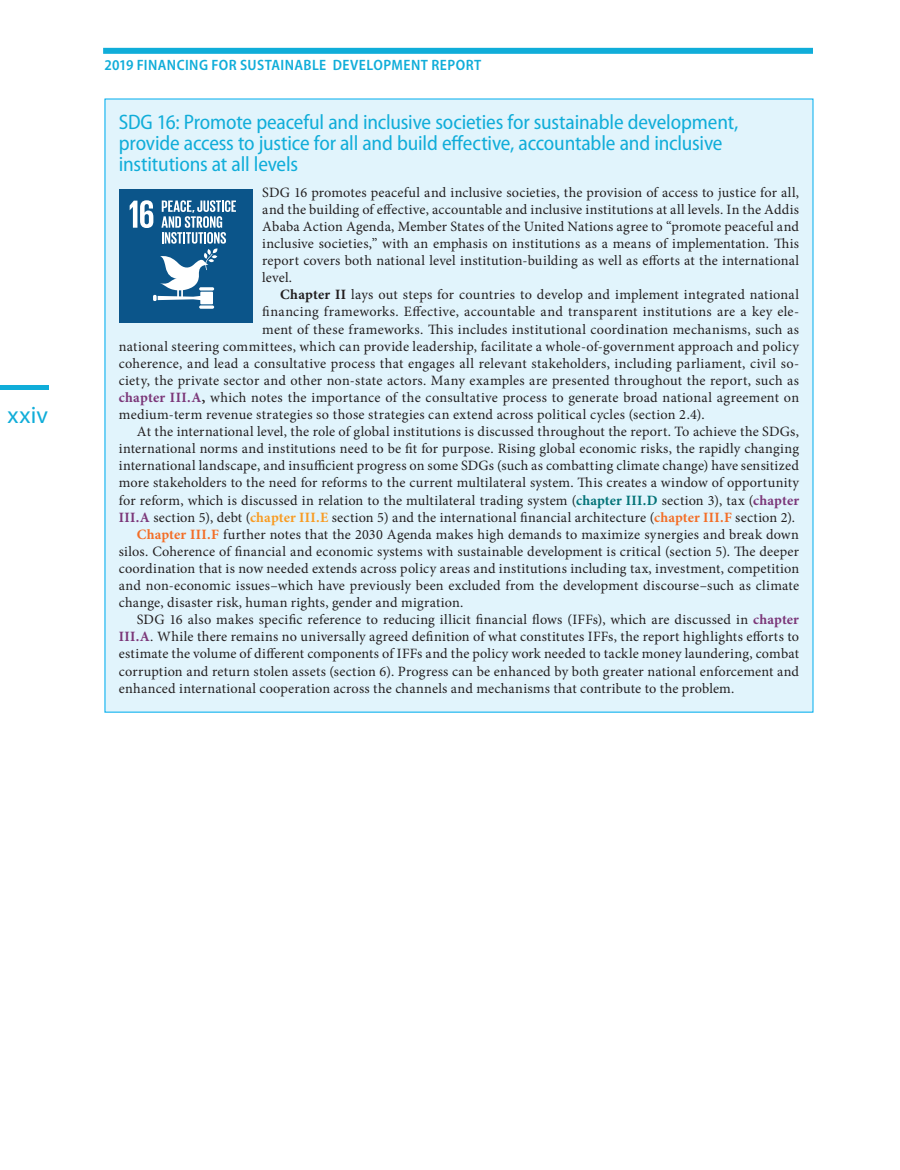
<style>
.page{position:relative;width:900px;height:1170px;background:#fff}
.page>*{position:absolute;margin:0;border:0;box-sizing:border-box;transform-origin:0 0}
.t1{font:24px "Myriad Pro";color:#10add9}
.t2{font:semi-condensed 21px/21px "Myriad Pro";letter-spacing:-.01em;color:#10add9}
.t3{font:600 semi-condensed 15px "Myriad Pro";letter-spacing:.03em;color:#10add9}
.t4{font:14.25px/17.1px "Minion Pro";letter-spacing:.015em;color:#231f20;text-align:justify}
.s1{font-weight:700}
.s2{font-weight:700;color:#7b3779}
.s3{font-weight:700;color:#027377}
.s4{font-weight:700;color:#f89c24}
.s5{font-weight:700;color:#f36e27}
</style>
<div class="page">
<hr style="left:0;top:386px;width:49px;height:4px;background:#10add9">
<div style="left:103px;top:48px;width:710px;height:6px;background:#10add9"></div>
<div style="left:105px;top:99px;width:708px;height:613px;background:#e1f4fc"></div>
<div style="left:120px;top:190px;width:133px;height:133px;background:#0b558a"></div>
<svg style="left:199px;top:305px;width:15px;height:4px"></svg>
<svg style="left:130px;top:200px;width:106px;height:104px"></svg>
<h1 class="t1" style="left:8px;top:400px;width:42px">xxiv</h1>
<p class="t3" style="left:105px;top:56px;width:378px">2019 FINANCING FOR SUSTAINABLE DEVELOPMENT REPORT</p>
<h2 class="t2" style="left:119px;top:112px;width:621px">SDG 16: Promote peaceful and inclusive societies for sustainable development, provide access to justice for all and build effective, accountable and inclusive institutions at all levels</h2>
<p class="t4" style="left:262px;top:184px;width:538px">SDG 16 promotes peaceful and inclusive societies, the provision of access to justice for all, and the building of effective, accountable and inclusive institutions at all levels. In the Addis Ababa Action Agenda, Member States of the United Nations agree to “promote peaceful and inclusive societies,” with an emphasis on institutions as a means of implementation. This report covers both national level institution-building as well as efforts at the international level.</p>
<p class="t4" style="left:280px;top:286px;width:520px"><span class="s1">Chapter II</span> lays out steps for countries to develop and implement integrated national</p>
<p class="t4" style="left:262px;top:303px;width:538px">financing frameworks. Effective, accountable and transparent institutions are a key ele-</p>
<p class="t4" style="left:262px;top:320px;width:538px">ment of these frameworks. This includes institutional coordination mechanisms, such as</p>
<p class="t4" style="left:119px;top:338px;width:682px">national steering committees, which can provide leadership, facilitate a whole-of-government approach and policy</p>
<p class="t4" style="left:119px;top:355px;width:682px">coherence, and lead a consultative process that engages all relevant stakeholders, including parliament, civil so-</p>
<p class="t4" style="left:119px;top:372px;width:682px">ciety, the private sector and other non-state actors. Many examples are presented throughout the report, such as</p>
<p class="t4" style="left:119px;top:389px;width:682px"><span class="s2">chapter III.A</span><span class="s1">,</span> which notes the importance of the consultative process to generate broad national agreement on</p>
<p class="t4" style="left:119px;top:406px;width:587px">medium-term revenue strategies so those strategies can extend across political cycles (section 2.4).</p>
<p class="t4" style="left:137px;top:423px;width:664px">At the international level, the role of global institutions is discussed throughout the report. To achieve the SDGs,</p>
<p class="t4" style="left:119px;top:440px;width:682px">international norms and institutions need to be fit for purpose. Rising global economic risks, the rapidly changing</p>
<p class="t4" style="left:119px;top:457px;width:682px">international landscape, and insufficient progress on some SDGs (such as combatting climate change) have sensitized</p>
<p class="t4" style="left:119px;top:474px;width:682px">more stakeholders to the need for reforms to the current multilateral system. This creates a window of opportunity</p>
<p class="t4" style="left:119px;top:491px;width:682px">for reform, which is discussed in relation to the multilateral trading system (<span class="s3">chapter III.D</span> section 3), tax (<span class="s2">chapter</span></p>
<p class="t4" style="left:119px;top:509px;width:678px"><span class="s2">III.A</span> section 5), debt (<span class="s4">chapter III.E</span> section 5) and the international financial architecture (<span class="s5">chapter III.F</span> section 2).</p>
<p class="t4" style="left:137px;top:526px;width:664px"><span class="s5">Chapter III.F</span> further notes that the 2030 Agenda makes high demands to maximize synergies and break down</p>
<p class="t4" style="left:119px;top:543px;width:682px">silos. Coherence of financial and economic systems with sustainable development is critical (section 5). The deeper</p>
<p class="t4" style="left:119px;top:560px;width:682px">coordination that is now needed extends across policy areas and institutions including tax, investment, competition</p>
<p class="t4" style="left:119px;top:577px;width:682px">and non-economic issues–which have previously been excluded from the development discourse–such as climate</p>
<p class="t4" style="left:119px;top:594px;width:346px">change, disaster risk, human rights, gender and migration.</p>
<p class="t4" style="left:137px;top:611px;width:664px">SDG 16 also makes specific reference to reducing illicit financial flows (IFFs), which are discussed in <span class="s2">chapter</span></p>
<p class="t4" style="left:119px;top:628px;width:682px"><span class="s2">III.A</span>. While there remains no universally agreed definition of what constitutes IFFs, the report highlights efforts to</p>
<p class="t4" style="left:119px;top:645px;width:682px">estimate the volume of different components of IFFs and the policy work needed to tackle money laundering, combat</p>
<p class="t4" style="left:119px;top:662px;width:682px">corruption and return stolen assets (section 6). Progress can be enhanced by both greater national enforcement and</p>
<p class="t4" style="left:119px;top:680px;width:617px">enhanced international cooperation across the channels and mechanisms that contribute to the problem.</p>
</div>
